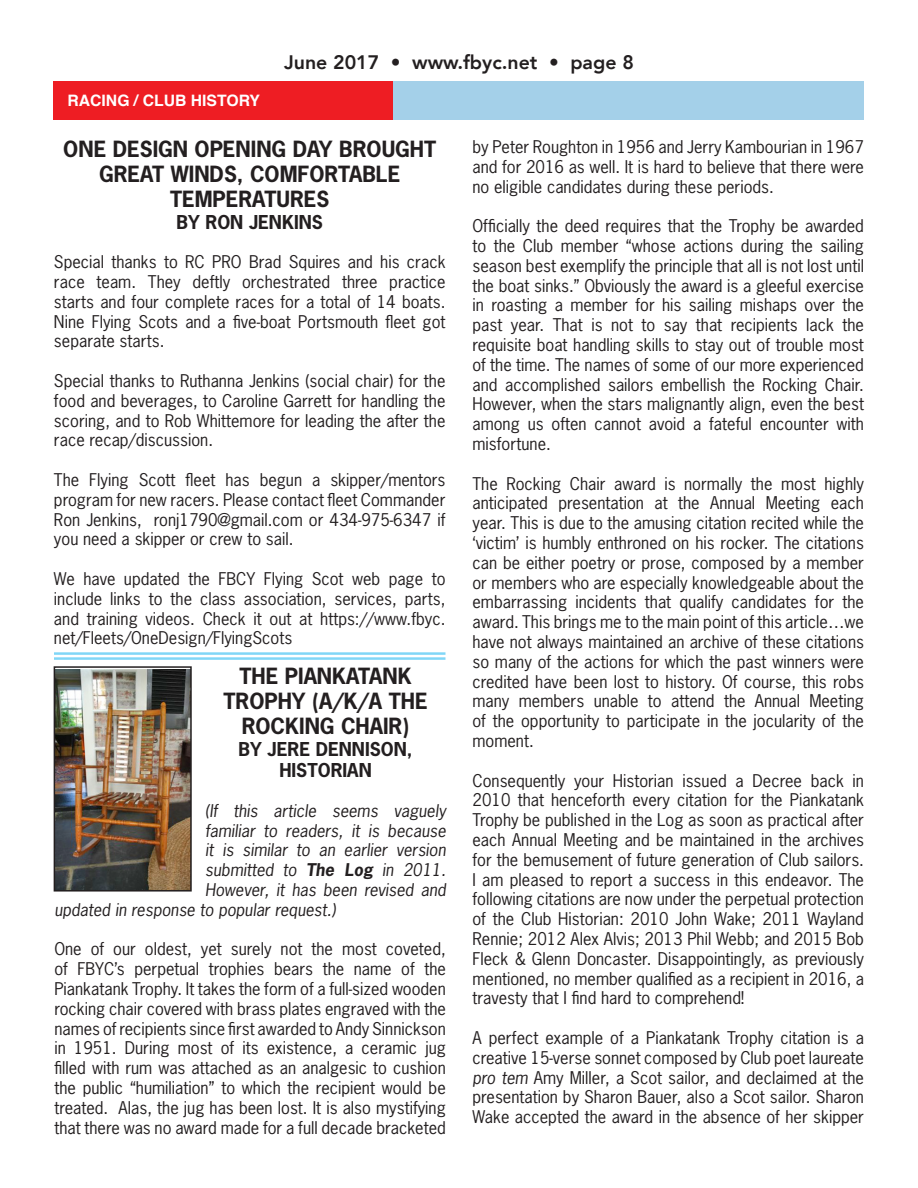
<style>
.page{position:relative;width:918px;height:1188px;background:#fff}
.page>*{position:absolute;margin:0;border:0;box-sizing:border-box;transform-origin:0 0}
.t1{font:700 21px/25.2px "News Gothic Std";color:#231f20;text-align:center}
.t2{font:800 19.5px "Avenir";color:#231f20}
.t3{font:700 18px/21.6px "News Gothic Std";color:#231f20;text-align:center}
.t4{font:16.5px/19.8px "News Gothic Std";color:#231f20;text-align:justify}
.t5{font:italic 16.5px "News Gothic Std";color:#231f20}
.Arial-rev{font:700 15.75px "Helvetica";color:#fff}
.s1{font-weight:700}
.s2{font-style:italic}
</style>
<div class="page">
<hr style="left:54px;top:652px;width:391px;height:3px;background:#00aeef">
<hr style="left:54px;top:657px;width:391px;height:3px;background:#00aeef">
<img style="left:57px;top:669px;width:132px;height:220px">
<div style="left:54px;top:666px;width:138px;height:226px;border:2px solid #231f20"></div>
<div style="left:54px;top:81px;width:339px;height:39px;background:#ee1d23"></div>
<div style="left:393px;top:81px;width:471px;height:39px;background:#a4d0e9"></div>
<p class="Arial-rev" style="left:68px;top:88px;width:194px">RACING / CLUB HISTORY</p>
<p class="t2" style="left:284px;top:47px;width:351px">June 2017 • www.fbyc.net • page 8</p>
<p class="t1" style="left:63px;top:136px;width:374px">ONE DESIGN OPENING DAY BROUGHT<br>GREAT WINDS, COMFORTABLE<br>TEMPERATURES</p>
<p class="t3" style="left:177px;top:211px;width:148px">BY RON JENKINS</p>
<p class="t4" style="left:54px;top:252px;width:393px">Special thanks to RC PRO Brad Squires and his crack race team. They deftly orchestrated three practice starts and four complete races for a total of 14 boats.<br>Nine Flying Scots and a five-boat Portsmouth fleet got separate starts.</p>
<p class="t4" style="left:54px;top:371px;width:393px">Special thanks to Ruthanna Jenkins (social chair) for the food and beverages, to Caroline Garrett for handling the scoring, and to Rob Whittemore for leading the after the race recap/discussion.</p>
<p class="t4" style="left:54px;top:470px;width:393px">The Flying Scott fleet has begun a skipper/mentors program for new racers. Please contact fleet Commander Ron Jenkins, ronj1790@gmail.com or 434-975-6347 if you need a skipper or crew to sail.</p>
<p class="t4" style="left:54px;top:569px;width:393px">We have updated the FBCY Flying Scot web page to include links to the class association, services, parts, and training videos. Check it out at https://www.fbyc. net/Fleets/OneDesign/FlyingScots</p>
<p class="t1" style="left:224px;top:663px;width:206px">THE PIANKATANK<br>TROPHY (A/K/A THE<br>ROCKING CHAIR)</p>
<p class="t3" style="left:239px;top:738px;width:176px">BY JERE DENNISON,<br>HISTORIAN</p>
<p class="t5" style="left:205px;top:800px;width:242px">(If this article seems vaguely</p>
<p class="t5" style="left:205px;top:820px;width:242px">familiar to readers, it is because</p>
<p class="t5" style="left:205px;top:840px;width:242px">it is similar to an earlier version</p>
<p class="t5" style="left:205px;top:859px;width:242px">submitted to <span class="s1">The Log</span> in 2011.</p>
<p class="t5" style="left:205px;top:879px;width:242px">However, it has been revised and</p>
<p class="t5" style="left:54px;top:899px;width:283px">updated in response to popular request.)</p>
<p class="t4" style="left:54px;top:939px;width:393px">One of our oldest, yet surely not the most coveted, of FBYC’s perpetual trophies bears the name of the Piankatank Trophy. It takes the form of a full-sized wooden rocking chair covered with brass plates engraved with the names of recipients since first awarded to Andy Sinnickson in 1951. During most of its existence, a ceramic jug filled with rum was attached as an analgesic to cushion the public “humiliation” to which the recipient would be treated. Alas, the jug has been lost. It is also mystifying that there was no award made for a full decade bracketed</p>
<p class="t4" style="left:472px;top:137px;width:393px">by Peter Roughton in 1956 and Jerry Kambourian in 1967 and for 2016 as well. It is hard to believe that there were no eligible candidates during these periods.</p>
<p class="t4" style="left:472px;top:216px;width:393px">Officially the deed requires that the Trophy be awarded to the Club member “whose actions during the sailing season best exemplify the principle that all is not lost until the boat sinks.” Obviously the award is a gleeful exercise in roasting a member for his sailing mishaps over the past year. That is not to say that recipients lack the requisite boat handling skills to stay out of trouble most of the time. The names of some of our more experienced and accomplished sailors embellish the Rocking Chair.<br>However, when the stars malignantly align, even the best among us often cannot avoid a fateful encounter with misfortune.</p>
<p class="t4" style="left:472px;top:473px;width:393px">The Rocking Chair award is normally the most highly anticipated presentation at the Annual Meeting each year. This is due to the amusing citation recited while the ‘victim’ is humbly enthroned on his rocker. The citations can be either poetry or prose, composed by a member or members who are especially knowledgeable about the embarrassing incidents that qualify candidates for the award. This brings me to the main point of this article…we have not always maintained an archive of these citations so many of the actions for which the past winners were credited have been lost to history. Of course, this robs many members unable to attend the Annual Meeting of the opportunity to participate in the jocularity of the moment.</p>
<p class="t4" style="left:472px;top:770px;width:393px">Consequently your Historian issued a Decree back in 2010 that henceforth every citation for the Piankatank Trophy be published in the Log as soon as practical after each Annual Meeting and be maintained in the archives for the bemusement of future generation of Club sailors.<br>I am pleased to report a success in this endeavor. The following citations are now under the perpetual protection of the Club Historian: 2010 John Wake; 2011 Wayland Rennie; 2012 Alex Alvis; 2013 Phil Webb; and 2015 Bob Fleck &amp; Glenn Doncaster. Disappointingly, as previously mentioned, no member qualified as a recipient in 2016, a travesty that I find hard to comprehend!</p>
<p class="t4" style="left:472px;top:1028px;width:393px">A perfect example of a Piankatank Trophy citation is a creative 15-verse sonnet composed by Club poet laureate <span class="s2">pro tem</span> Amy Miller, a Scot sailor, and declaimed at the presentation by Sharon Bauer, also a Scot sailor. Sharon Wake accepted the award in the absence of her skipper</p>
</div>
